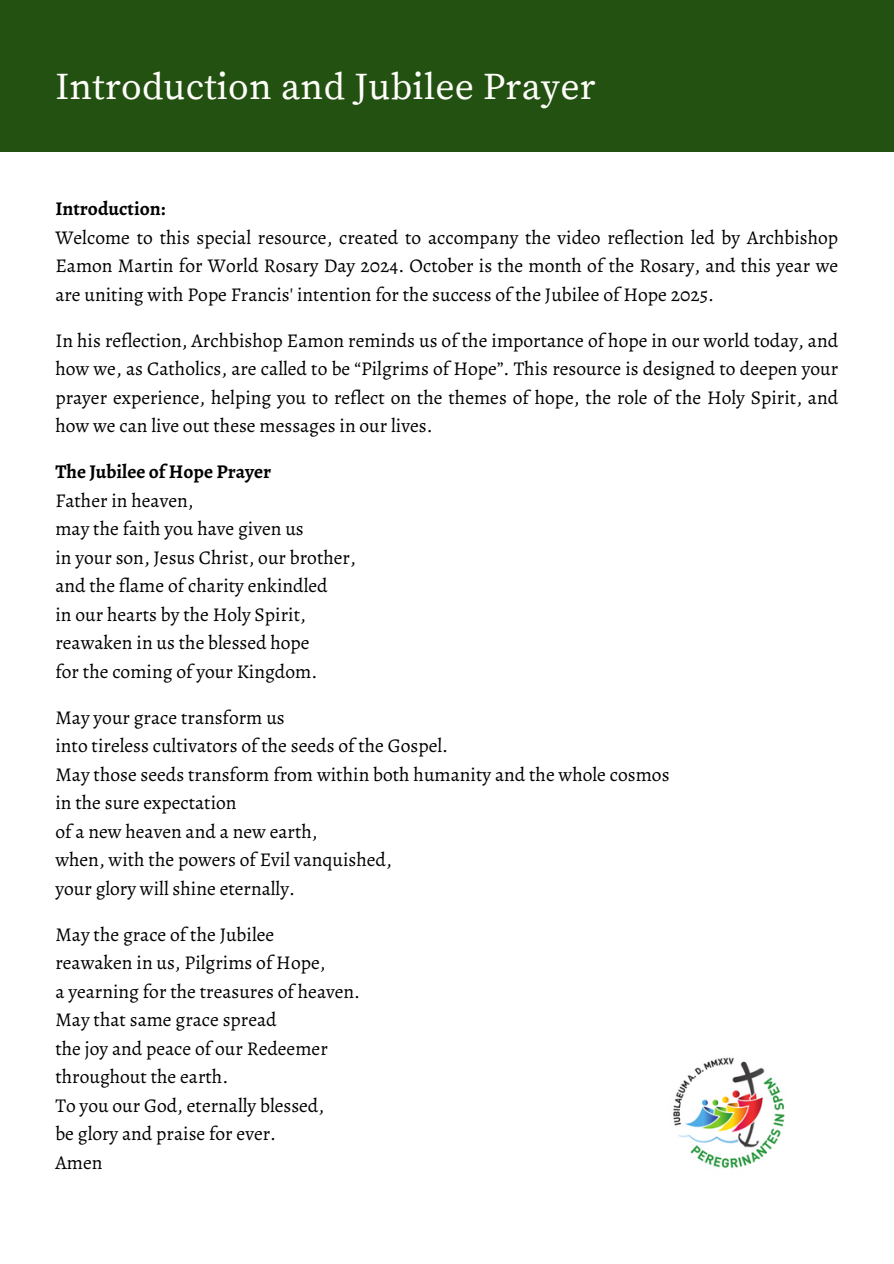
<style>
.page{position:relative;width:894px;height:1264px;background:#fff}
.page>*{position:absolute;margin:0;border:0;box-sizing:border-box;transform-origin:0 0}
.t1{font:37.5px "Source Serif Pro";letter-spacing:.005em;color:#fffefb}
.t2{font:19.5px/28.5px "Alegreya";color:#000;text-align:justify}
.t3{font:700 19.5px "Alegreya";color:#000}
</style>
<div class="page">
<div style="left:0;top:0;width:893px;height:152px;background:#225111"></div>
<img style="left:673px;top:1057px;width:112px;height:112px">
<p class="t1" style="left:55px;top:64px;width:541px">Introduction and Jubilee Prayer</p>
<h1 class="t3" style="left:55px;top:195px;width:111px">Introduction:</h1>
<p class="t2" style="left:55px;top:223px;width:784px">Welcome to this special resource, created to accompany the video reflection led by Archbishop Eamon Martin for World Rosary Day 2024. October is the month of the Rosary, and this year we are uniting with Pope Francis' intention for the success of the Jubilee of Hope 2025.</p>
<p class="t2" style="left:55px;top:326px;width:784px">In his reflection, Archbishop Eamon reminds us of the importance of hope in our world today, and how we, as Catholics, are called to be “Pilgrims of Hope”. This resource is designed to deepen your prayer experience, helping you to reflect on the themes of hope, the role of the Holy Spirit, and how we can live out these messages in our lives.</p>
<p class="t3" style="left:55px;top:458px;width:217px">The Jubilee of Hope Prayer</p>
<p class="t2" style="left:55px;top:485px;width:140px">Father in heaven,</p>
<p class="t2" style="left:55px;top:514px;width:250px">may the faith you have given us</p>
<p class="t2" style="left:55px;top:542px;width:302px">in your son, Jesus Christ, our brother,</p>
<p class="t2" style="left:55px;top:571px;width:274px">and the flame of charity enkindled</p>
<p class="t2" style="left:55px;top:599px;width:252px">in our hearts by the Holy Spirit,</p>
<p class="t2" style="left:55px;top:628px;width:256px">reawaken in us the blessed hope</p>
<p class="t2" style="left:55px;top:656px;width:263px">for the coming of your Kingdom.</p>
<p class="t2" style="left:55px;top:702px;width:231px">May your grace transform us</p>
<p class="t2" style="left:55px;top:731px;width:394px">into tireless cultivators of the seeds of the Gospel.</p>
<p class="t2" style="left:55px;top:759px;width:615px">May those seeds transform from within both humanity and the whole cosmos</p>
<p class="t2" style="left:55px;top:788px;width:183px">in the sure expectation</p>
<p class="t2" style="left:55px;top:816px;width:264px">of a new heaven and a new earth,</p>
<p class="t2" style="left:55px;top:845px;width:338px">when, with the powers of Evil vanquished,</p>
<p class="t2" style="left:55px;top:873px;width:241px">your glory will shine eternally.</p>
<p class="t2" style="left:55px;top:919px;width:220px">May the grace of the Jubilee</p>
<p class="t2" style="left:55px;top:948px;width:271px">reawaken in us, Pilgrims of Hope,</p>
<p class="t2" style="left:55px;top:976px;width:306px">a yearning for the treasures of heaven.</p>
<p class="t2" style="left:55px;top:1005px;width:223px">May that same grace spread</p>
<p class="t2" style="left:55px;top:1033px;width:274px">the joy and peace of our Redeemer</p>
<p class="t2" style="left:55px;top:1062px;width:174px">throughout the earth.</p>
<p class="t2" style="left:55px;top:1090px;width:270px">To you our God, eternally blessed,</p>
<p class="t2" style="left:55px;top:1119px;width:222px">be glory and praise for ever.</p>
<p class="t2" style="left:55px;top:1147px;width:49px">Amen</p>
</div>
